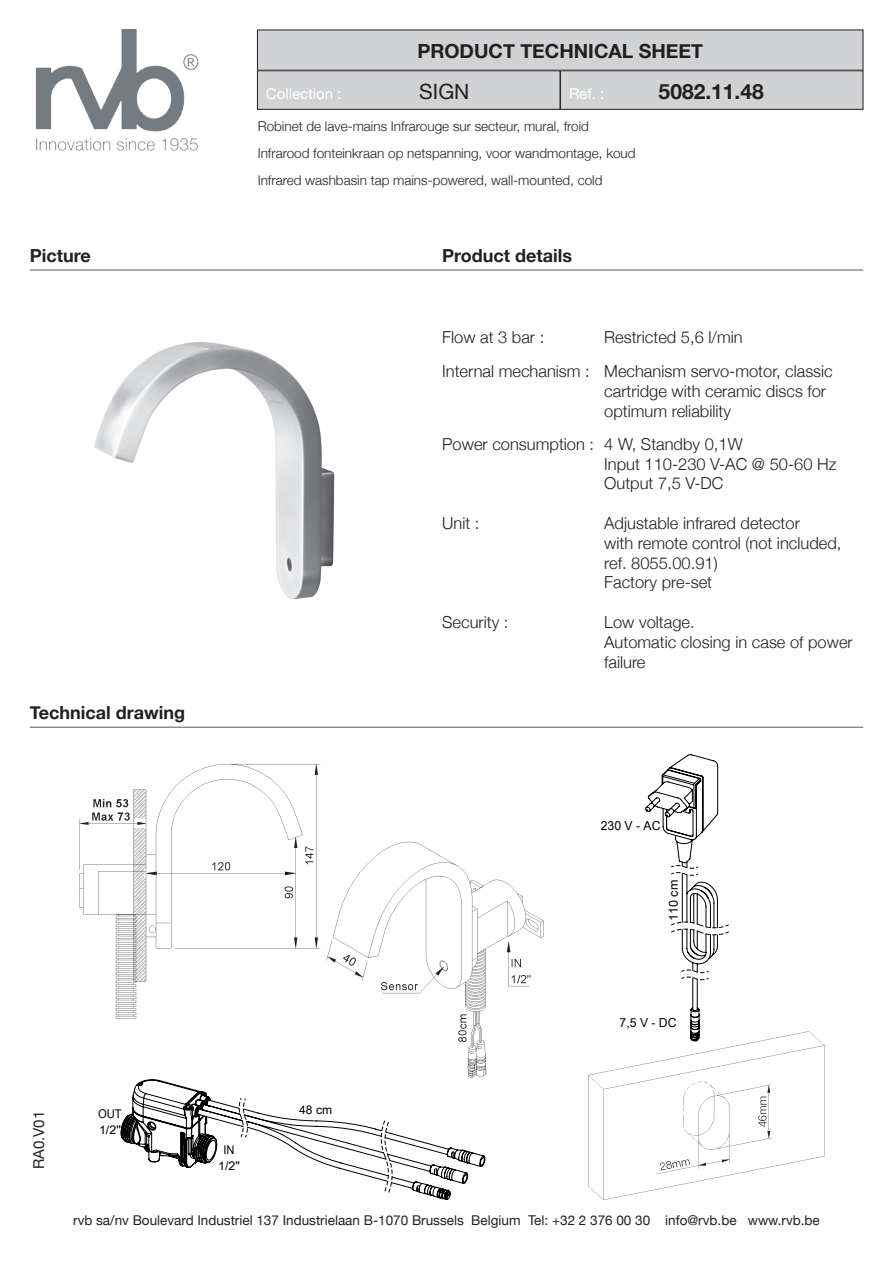
<style>
.page{position:relative;width:893px;height:1263px;background:#fff}
.page>*{position:absolute;margin:0;border:0;box-sizing:border-box;transform-origin:0 0}
.t1{font:700 21px "Helvetica Neue";color:#231f20}
.t2{font:21px "Helvetica Neue";color:#231f20}
.t3{font:700 19.5px "Helvetica Neue";color:#231f20}
.t4{font:700 18px "Helvetica Neue";color:#231f20}
.t5{font:300 16.5px "Helvetica Neue";color:#231f20}
.t6{font:15px "Helvetica Neue";color:#fff}
.t7{font:15px "Helvetica Neue";color:#231f20}
.t8{font:300 13.5px "Helvetica Neue";color:#231f20}
.t9{font:13.5px "Helvetica Neue";color:#231f20}
.t10{font:12.45px "Arial Unicode MS";color:#000}
.t11{font:12px/15.5px "Arial Unicode MS";color:#000;scale:.94 1}
.t12{font:12px/15.5px "Arial Unicode MS";color:#000;text-align:center;scale:.93 1}
.t13{font:12px "Arial Unicode MS";color:#000}
</style>
<div class="page">
<img style="left:35px;top:30px;width:164px;height:121px">
<div style="left:257px;top:71px;width:303px;height:38px;background:#d1d2d4"></div>
<div style="left:257px;top:71px;width:303px;height:39px;border:1px solid #231f20"></div>
<div style="left:560px;top:71px;width:303px;height:38px;background:#d1d2d4"></div>
<div style="left:560px;top:71px;width:303px;height:39px;border:1px solid #231f20"></div>
<div style="left:257px;top:30px;width:606px;height:40px;background:#d1d2d4"></div>
<hr style="left:30px;top:727px;width:833px;height:1px;background:#57585a">
<hr style="left:30px;top:270px;width:833px;height:1px;background:#57585a">
<img style="left:94px;top:342px;width:241px;height:258px">
<img style="left:79px;top:763px;width:465px;height:281px">
<svg style="left:645px;top:754px;width:84px;height:205px"></svg>
<svg style="left:120px;top:1044px;width:365px;height:156px"></svg>
<img style="left:501px;top:959px;width:324px;height:241px">
<p class="t3" style="left:417px;top:39px;width:287px">PRODUCT TECHNICAL SHEET</p>
<p class="t2" style="left:419px;top:79px;width:52px">SIGN</p>
<p class="t1" style="left:659px;top:79px;width:107px">5082.11.48</p>
<p class="t6" style="left:266px;top:85px;width:77px">Collection :</p>
<p class="t6" style="left:569px;top:85px;width:37px">Ref. :</p>
<p class="t4" style="left:30px;top:244px;width:63px">Picture</p>
<p class="t4" style="left:30px;top:702px;width:157px">Technical drawing</p>
<p class="t8" style="left:258px;top:118px;width:333px">Robinet de lave-mains Infrarouge sur secteur, mural, froid</p>
<p class="t8" style="left:258px;top:145px;width:379px">Infrarood fonteinkraan op netspanning, voor wandmontage, koud</p>
<p class="t8" style="left:258px;top:172px;width:346px">Infrared washbasin tap mains-powered, wall-mounted, cold</p>
<p class="t4" style="left:442px;top:244px;width:131px">Product details</p>
<p class="t5" style="left:442px;top:327px;width:104px">Flow at 3 bar :</p>
<p class="t5" style="left:604px;top:327px;width:140px">Restricted 5,6 l/min</p>
<p class="t5" style="left:442px;top:361px;width:392px">Internal mechanism : Mechanism servo-motor, classic</p>
<p class="t5" style="left:604px;top:381px;width:223px">cartridge with ceramic discs for</p>
<p class="t5" style="left:604px;top:401px;width:128px">optimum reliability</p>
<p class="t5" style="left:442px;top:434px;width:302px">Power consumption : 4 W, Standby 0,1W</p>
<p class="t5" style="left:604px;top:454px;width:234px">Input 110-230 V-AC @ 50-60 Hz</p>
<p class="t5" style="left:604px;top:473px;width:121px">Output 7,5 V-DC</p>
<p class="t5" style="left:442px;top:513px;width:39px">Unit :</p>
<p class="t5" style="left:604px;top:513px;width:197px">Adjustable infrared detector</p>
<p class="t5" style="left:604px;top:533px;width:239px">with remote control (not included,</p>
<p class="t5" style="left:604px;top:553px;width:115px">ref. 8055.00.91)</p>
<p class="t5" style="left:604px;top:572px;width:109px">Factory pre-set</p>
<p class="t5" style="left:442px;top:612px;width:68px">Security :</p>
<p class="t5" style="left:604px;top:612px;width:92px">Low voltage.</p>
<p class="t5" style="left:604px;top:632px;width:250px">Automatic closing in case of power</p>
<p class="t5" style="left:604px;top:652px;width:43px">failure</p>
<p class="t10" style="left:601px;top:817px;width:61px">230 V - AC</p>
<p class="t10" style="left:664px;top:921px;width:43px;rotate:-90deg">110 cm</p>
<p class="t7" style="left:30px;top:1169px;width:60px;rotate:-90deg">RA0.V01</p>
<p class="t11" style="left:98px;top:1106px;width:27px">OUT<br>1/2"</p>
<p class="t12" style="left:218px;top:1142px;width:25px">IN<br>1/2"</p>
<p class="t13" style="left:299px;top:1101px;width:34px">48 cm</p>
<p class="t10" style="left:620px;top:1014px;width:58px">7,5 V - DC</p>
<p class="t9" style="left:73px;top:1212px;width:748px">rvb sa/nv Boulevard Industriel 137 Industrielaan B-1070 Brussels Belgium Tel: +32 2 376 00 30 info@rvb.be www.rvb.be</p>
</div>
